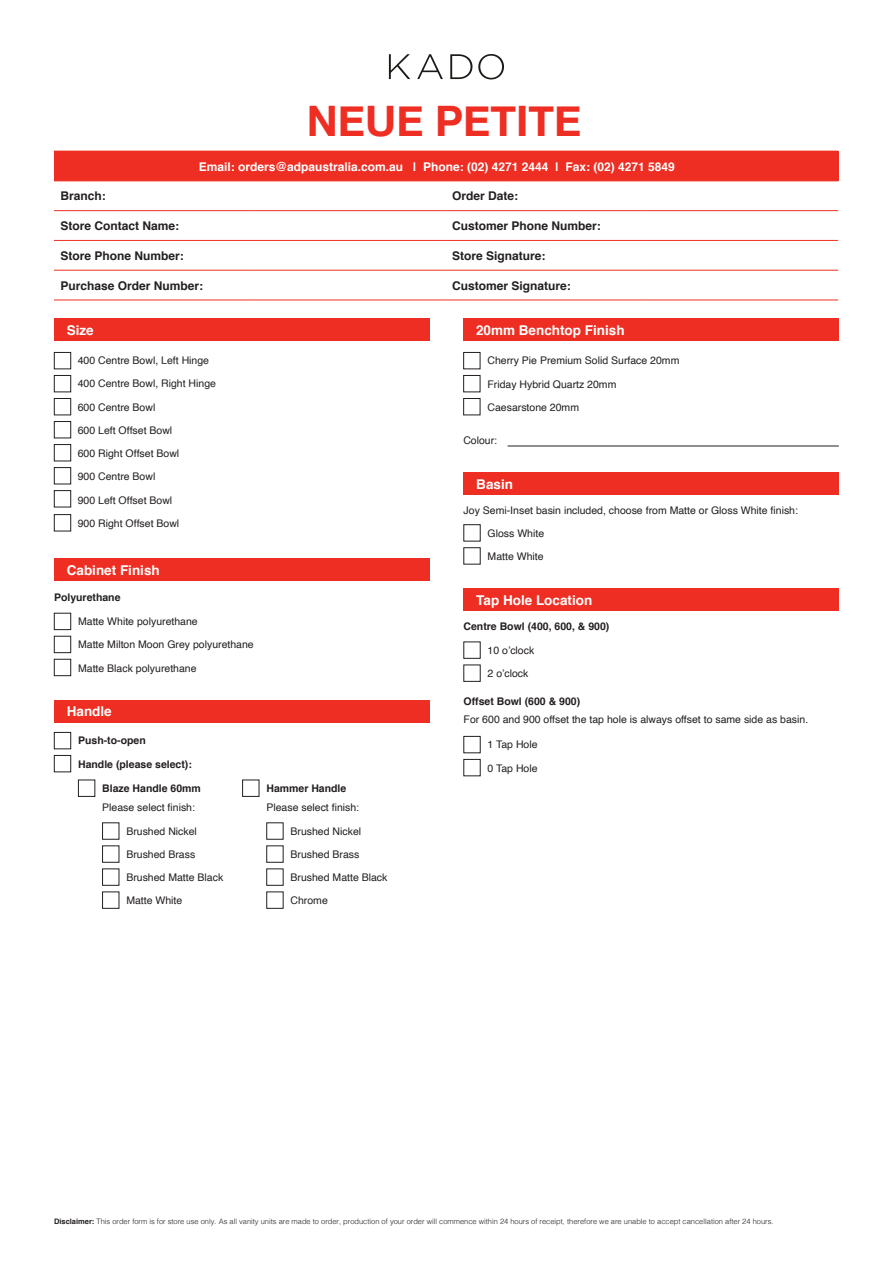
<style>
.page{position:relative;width:893px;height:1263px;background:#fff}
.page>*{position:absolute;margin:0;border:0;box-sizing:border-box;transform-origin:0 0}
.L1_Sub_Main_Head{font:700 42px "Helvetica Neue";color:#ee2e22}
.t1{font:700 13.5px "Helvetica";color:#fff}
.L5_Table_Bold{font:700 12px "Helvetica";color:#231f20}
.L6_Table_Body{font:700 12px "Helvetica";color:#fff}
.t2{font:10.5px "Helvetica";color:#231f20}
.t3{font:700 10.5px "Helvetica";color:#231f20}
.t4{font:300 7.5px "Helvetica";color:#231f20}
.s1{font-style:inherit}
.s2{font-weight:700}
</style>
<div class="page">
<div style="left:54px;top:151px;width:784px;height:30px;background:#ee2e22"></div>
<svg style="left:54px;top:181px;width:784px;height:1px"></svg>
<svg style="left:54px;top:211px;width:784px;height:89px"></svg>
<hr style="left:54px;top:240px;width:196px;height:1px;background:#ee2e22">
<hr style="left:250px;top:240px;width:196px;height:1px;background:#ee2e22">
<hr style="left:446px;top:240px;width:196px;height:1px;background:#ee2e22">
<hr style="left:642px;top:240px;width:196px;height:1px;background:#ee2e22">
<hr style="left:54px;top:270px;width:196px;height:1px;background:#ee2e22">
<hr style="left:250px;top:270px;width:196px;height:1px;background:#ee2e22">
<hr style="left:446px;top:270px;width:196px;height:1px;background:#ee2e22">
<hr style="left:642px;top:270px;width:196px;height:1px;background:#ee2e22">
<hr style="left:54px;top:300px;width:196px;height:1px;background:#ee2e22">
<hr style="left:250px;top:300px;width:196px;height:1px;background:#ee2e22">
<hr style="left:446px;top:300px;width:196px;height:1px;background:#ee2e22">
<hr style="left:642px;top:300px;width:196px;height:1px;background:#ee2e22">
<hr style="left:54px;top:210px;width:196px;height:1px;background:#ee2e22">
<hr style="left:250px;top:210px;width:196px;height:1px;background:#ee2e22">
<hr style="left:446px;top:210px;width:196px;height:1px;background:#ee2e22">
<hr style="left:642px;top:210px;width:196px;height:1px;background:#ee2e22">
<hr style="left:508px;top:446px;width:331px;height:1px;background:#231f20">
<div style="left:463px;top:319px;width:376px;height:22px;background:#ee2e22"></div>
<div style="left:463px;top:352px;width:17px;height:17px;border:1px solid #231f20"></div>
<div style="left:463px;top:375px;width:17px;height:17px;border:1px solid #231f20"></div>
<div style="left:463px;top:398px;width:17px;height:17px;border:1px solid #231f20"></div>
<svg style="left:389px;top:54px;width:21px;height:25px"></svg>
<svg style="left:417px;top:54px;width:26px;height:25px"></svg>
<svg style="left:450px;top:54px;width:22px;height:25px"></svg>
<svg style="left:478px;top:54px;width:26px;height:25px"></svg>
<div style="left:54px;top:558px;width:375px;height:23px;background:#ee2e22"></div>
<div style="left:54px;top:613px;width:17px;height:17px;border:1px solid #231f20"></div>
<div style="left:54px;top:636px;width:17px;height:17px;border:1px solid #231f20"></div>
<div style="left:54px;top:659px;width:17px;height:17px;border:1px solid #231f20"></div>
<div style="left:54px;top:319px;width:375px;height:22px;background:#ee2e22"></div>
<div style="left:54px;top:352px;width:17px;height:17px;border:1px solid #231f20"></div>
<div style="left:54px;top:375px;width:17px;height:17px;border:1px solid #231f20"></div>
<div style="left:54px;top:398px;width:17px;height:17px;border:1px solid #231f20"></div>
<div style="left:54px;top:467px;width:17px;height:17px;border:1px solid #231f20"></div>
<div style="left:54px;top:421px;width:17px;height:17px;border:1px solid #231f20"></div>
<div style="left:54px;top:490px;width:17px;height:17px;border:1px solid #231f20"></div>
<div style="left:54px;top:444px;width:17px;height:17px;border:1px solid #231f20"></div>
<div style="left:463px;top:473px;width:376px;height:22px;background:#ee2e22"></div>
<div style="left:54px;top:732px;width:17px;height:17px;border:1px solid #231f20"></div>
<div style="left:54px;top:755px;width:17px;height:17px;border:1px solid #231f20"></div>
<div style="left:54px;top:700px;width:375px;height:22px;background:#ee2e22"></div>
<div style="left:78px;top:780px;width:17px;height:17px;border:1px solid #231f20"></div>
<div style="left:242px;top:780px;width:17px;height:17px;border:1px solid #231f20"></div>
<div style="left:102px;top:891px;width:17px;height:18px;border:1px solid #231f20"></div>
<div style="left:266px;top:891px;width:17px;height:18px;border:1px solid #231f20"></div>
<div style="left:463px;top:589px;width:376px;height:22px;background:#ee2e22"></div>
<div style="left:54px;top:514px;width:17px;height:17px;border:1px solid #231f20"></div>
<p class="L1_Sub_Main_Head" style="left:307px;top:88px;width:276px"><span class="s1">NEUE</span> PETITE</p>
<p class="L6_Table_Body" style="left:199px;top:157px;width:477px">Email: orders@adpaustralia.com.au | Phone: (02) 4271 2444 | Fax: (02) 4271 5849</p>
<p class="L5_Table_Bold" style="left:60px;top:186px;width:47px">Branch:</p>
<p class="L5_Table_Bold" style="left:452px;top:186px;width:68px">Order Date:</p>
<p class="L5_Table_Bold" style="left:60px;top:216px;width:120px">Store Contact Name:</p>
<p class="L5_Table_Bold" style="left:452px;top:216px;width:150px">Customer Phone Number:</p>
<p class="L5_Table_Bold" style="left:60px;top:246px;width:125px">Store Phone Number:</p>
<p class="L5_Table_Bold" style="left:452px;top:246px;width:95px">Store Signature:</p>
<p class="L5_Table_Bold" style="left:60px;top:276px;width:144px">Purchase Order Number:</p>
<p class="L5_Table_Bold" style="left:452px;top:276px;width:120px">Customer Signature:</p>
<p class="t1" style="left:67px;top:319px;width:29px">Size</p>
<p class="t2" style="left:78px;top:352px;width:133px">400 Centre Bowl, Left Hinge</p>
<p class="t2" style="left:78px;top:376px;width:140px">400 Centre Bowl, Right Hinge</p>
<p class="t2" style="left:78px;top:399px;width:79px">600 Centre Bowl</p>
<p class="t2" style="left:78px;top:422px;width:96px">600 Left Offset Bowl</p>
<p class="t2" style="left:78px;top:445px;width:103px">600 Right Offset Bowl</p>
<p class="t2" style="left:78px;top:469px;width:79px">900 Centre Bowl</p>
<p class="t2" style="left:78px;top:492px;width:96px">900 Left Offset Bowl</p>
<p class="t2" style="left:78px;top:515px;width:103px">900 Right Offset Bowl</p>
<p class="t1" style="left:67px;top:559px;width:95px">Cabinet Finish</p>
<p class="t3" style="left:54px;top:589px;width:68px">Polyurethane</p>
<p class="t2" style="left:78px;top:613px;width:121px">Matte White polyurethane</p>
<p class="t2" style="left:78px;top:637px;width:177px">Matte Milton Moon Grey polyurethane</p>
<p class="t2" style="left:78px;top:660px;width:120px">Matte Black polyurethane</p>
<p class="t1" style="left:67px;top:701px;width:47px">Handle</p>
<p class="t3" style="left:78px;top:732px;width:69px">Push-to-open</p>
<p class="t3" style="left:78px;top:755px;width:115px">Handle (please select):</p>
<p class="t3" style="left:102px;top:780px;width:100px">Blaze Handle 60mm</p>
<p class="t3" style="left:266px;top:780px;width:81px">Hammer Handle</p>
<p class="t2" style="left:102px;top:800px;width:94px">Please select finish:</p>
<p class="t2" style="left:266px;top:800px;width:94px">Please select finish:</p>
<p class="t2" style="left:126px;top:823px;width:72px">Brushed Nickel</p>
<p class="t2" style="left:126px;top:846px;width:70px">Brushed Brass</p>
<p class="t2" style="left:126px;top:869px;width:98px">Brushed Matte Black</p>
<p class="t2" style="left:126px;top:892px;width:58px">Matte White</p>
<p class="t2" style="left:291px;top:823px;width:72px">Brushed Nickel</p>
<p class="t2" style="left:291px;top:846px;width:70px">Brushed Brass</p>
<p class="t2" style="left:291px;top:869px;width:98px">Brushed Matte Black</p>
<p class="t2" style="left:291px;top:892px;width:39px">Chrome</p>
<p class="t1" style="left:476px;top:319px;width:150px">20mm Benchtop Finish</p>
<p class="t2" style="left:487px;top:353px;width:193px">Cherry Pie Premium Solid Surface 20mm</p>
<p class="t2" style="left:487px;top:376px;width:130px">Friday Hybrid Quartz 20mm</p>
<p class="t2" style="left:487px;top:399px;width:93px">Caesarstone 20mm</p>
<p class="t2" style="left:463px;top:432px;width:35px">Colour:</p>
<p class="t1" style="left:476px;top:473px;width:38px">Basin</p>
<p class="t2" style="left:488px;top:525px;width:58px">Gloss White</p>
<p class="t2" style="left:488px;top:548px;width:58px">Matte White</p>
<p class="t2" style="left:464px;top:502px;width:336px">Joy Semi-Inset basin included, choose from Matte or Gloss White finish:</p>
<p class="t1" style="left:476px;top:589px;width:118px">Tap Hole Location</p>
<p class="t2" style="left:488px;top:642px;width:48px">10 o’clock</p>
<p class="t2" style="left:488px;top:665px;width:42px">2 o’clock</p>
<p class="t3" style="left:463px;top:618px;width:147px">Centre Bowl (400, 600, &amp; 900)</p>
<p class="t3" style="left:463px;top:693px;width:118px">Offset Bowl (600 &amp; 900)</p>
<p class="t2" style="left:464px;top:711px;width:346px">For 600 and 900 offset the tap hole is always offset to same side as basin.</p>
<p class="t2" style="left:488px;top:737px;width:52px">1 Tap Hole</p>
<p class="t2" style="left:488px;top:760px;width:52px">0 Tap Hole</p>
<p class="t4" style="left:54px;top:1215px;width:721px"><span class="s2">Disclaimer:</span> This order form is for store use only. As all vanity units are made to order, production of your order will commence within 24 hours of receipt, therefore we are unable to accept cancellation after 24 hours.</p>
</div>
